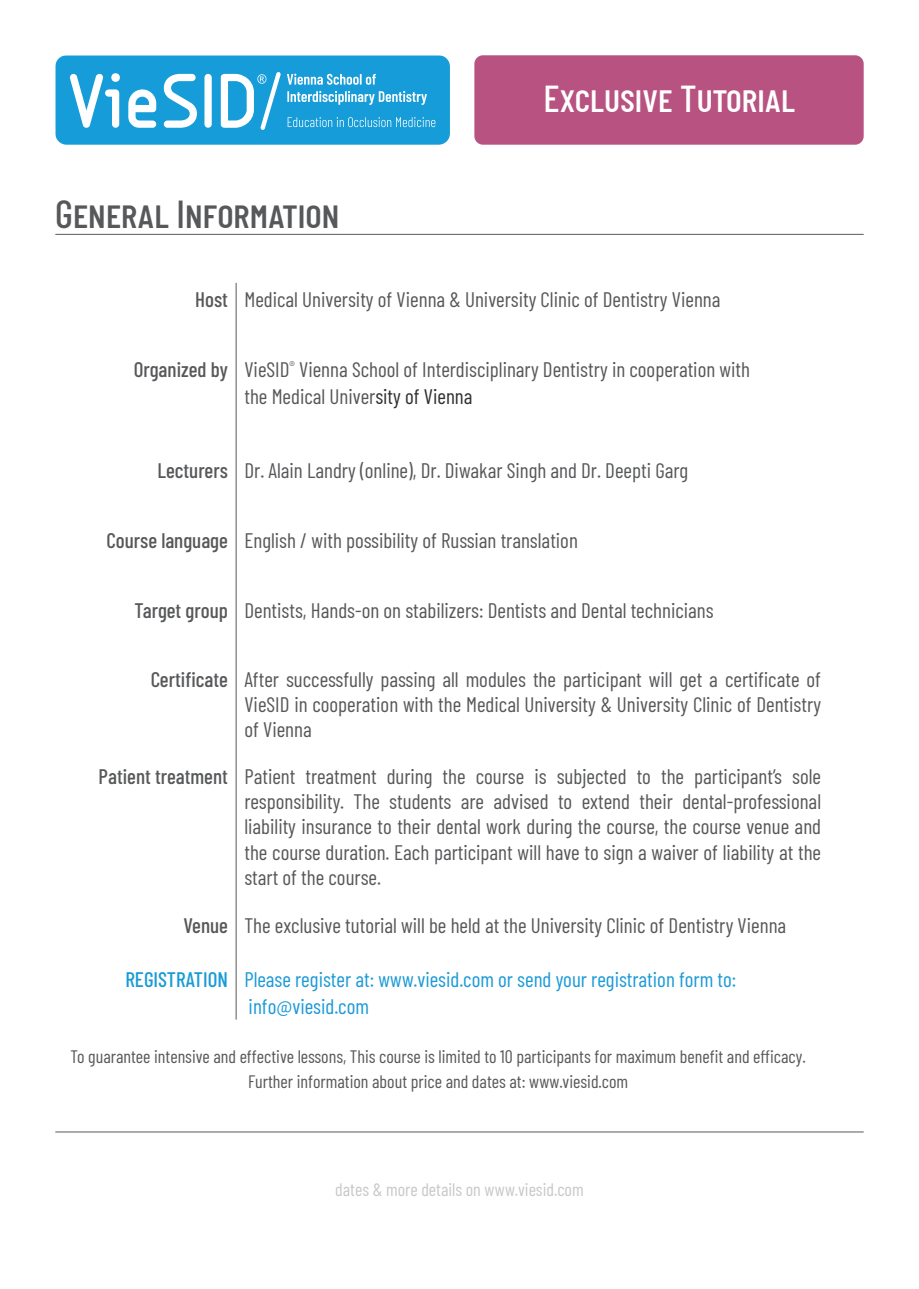
<style>
.page{position:relative;width:919px;height:1289px;background:#fff}
.page>*{position:absolute;margin:0;border:0;box-sizing:border-box;transform-origin:0 0}
.t1{font:500 39px "Barlow Condensed";color:#57585a}
.t2{font:500 37.5px "Barlow Condensed";color:#fff}
.Absatzformat_1{font:21px/25.2px "Barlow Condensed";color:#57585a;text-align:justify}
.Absatzformat_1-2{font:21px "Barlow Condensed";color:#1b9ad7}
.t3{font:18px "Barlow Condensed";color:#57585a}
.t4{font:18px "Barlow Condensed";color:#c7c8ca}
.s1{font-weight:500}
.s2{color:#312f30}
.s3{font-weight:500;color:#199bd8}
</style>
<div class="page">
<svg style="left:55px;top:55px;width:395px;height:90px"></svg>
<hr style="left:55px;top:234px;width:808px;height:1px;background:#57585a">
<hr style="left:55px;top:1131px;width:808px;height:1px;background:#57585a">
<div style="left:474px;top:55px;width:389px;height:90px;background:#b85281;border-radius:9px"></div>
<hr style="left:236px;top:283px;width:1px;height:736px;background:#57585a">
<p class="t1" style="left:55px;top:186px;width:285px">General Information</p>
<h2 class="t2" style="left:543px;top:72px;width:253px">Exclusive Tutorial</h2>
<p class="Absatzformat_1" style="left:195px;top:285px;width:527px"><span class="s1">Host</span> Medical University of Vienna &amp; University Clinic of Dentistry Vienna</p>
<p class="Absatzformat_1" style="left:134px;top:355px;width:617px"><span class="s1">Organized by</span> VieSID<sup>®</sup> Vienna School of Interdisciplinary Dentistry in cooperation with</p>
<p class="Absatzformat_1" style="left:244px;top:382px;width:229px">the Medical Univer<span class="s2">sity of Vienna</span></p>
<p class="Absatzformat_1" style="left:157px;top:456px;width:532px"><span class="s1">Lecturers</span> Dr. Alain Landry (online), Dr. Diwakar Singh and Dr. Deepti Garg</p>
<p class="Absatzformat_1" style="left:107px;top:526px;width:473px"><span class="s1">Course language</span> English / with possibility of Russian translation</p>
<p class="Absatzformat_1" style="left:134px;top:596px;width:581px"><span class="s1">Target group</span> Dentists, Hands-on on stabilizers: Dentists and Dental technicians</p>
<p class="Absatzformat_1" style="left:244px;top:665px;width:578px;text-indent:-94px"><span class="s1">Certificate</span> After successfully passing all modules the participant will get a certificate of VieSID in cooperation with the Medical University &amp; University Clinic of Dentistry of Vienna</p>
<p class="Absatzformat_1" style="left:244px;top:762px;width:578px;text-indent:-146px"><span class="s1">Patient treatment</span> Patient treatment during the course is subjected to the participant’s sole responsibility. The students are advised to extend their dental-professional liability insurance to their dental work during the course, the course venue and the course duration. Each participant will have to sign a waiver of liability at the start of the course.</p>
<p class="Absatzformat_1" style="left:183px;top:911px;width:604px"><span class="s1">Venue</span> The exclusive tutorial will be held at the University Clinic of Dentistry Vienna</p>
<p class="Absatzformat_1-2" style="left:125px;top:964px;width:612px"><span class="s3">REGISTRATION</span> Please register at: www.viesid.com or send your registration form to:</p>
<p class="Absatzformat_1-2" style="left:248px;top:991px;width:122px">info@viesid.com</p>
<p class="t3" style="left:70px;top:1043px;width:736px">To guarantee intensive and effective lessons, This course is limited to 10 participants for maximum benefit and efficacy.</p>
<p class="t3" style="left:248px;top:1068px;width:381px">Further information about price and dates at: www.viesid.com</p>
<p class="t4" style="left:335px;top:1176px;width:250px">dates &amp; more details on www.viesid.com</p>
</div>
